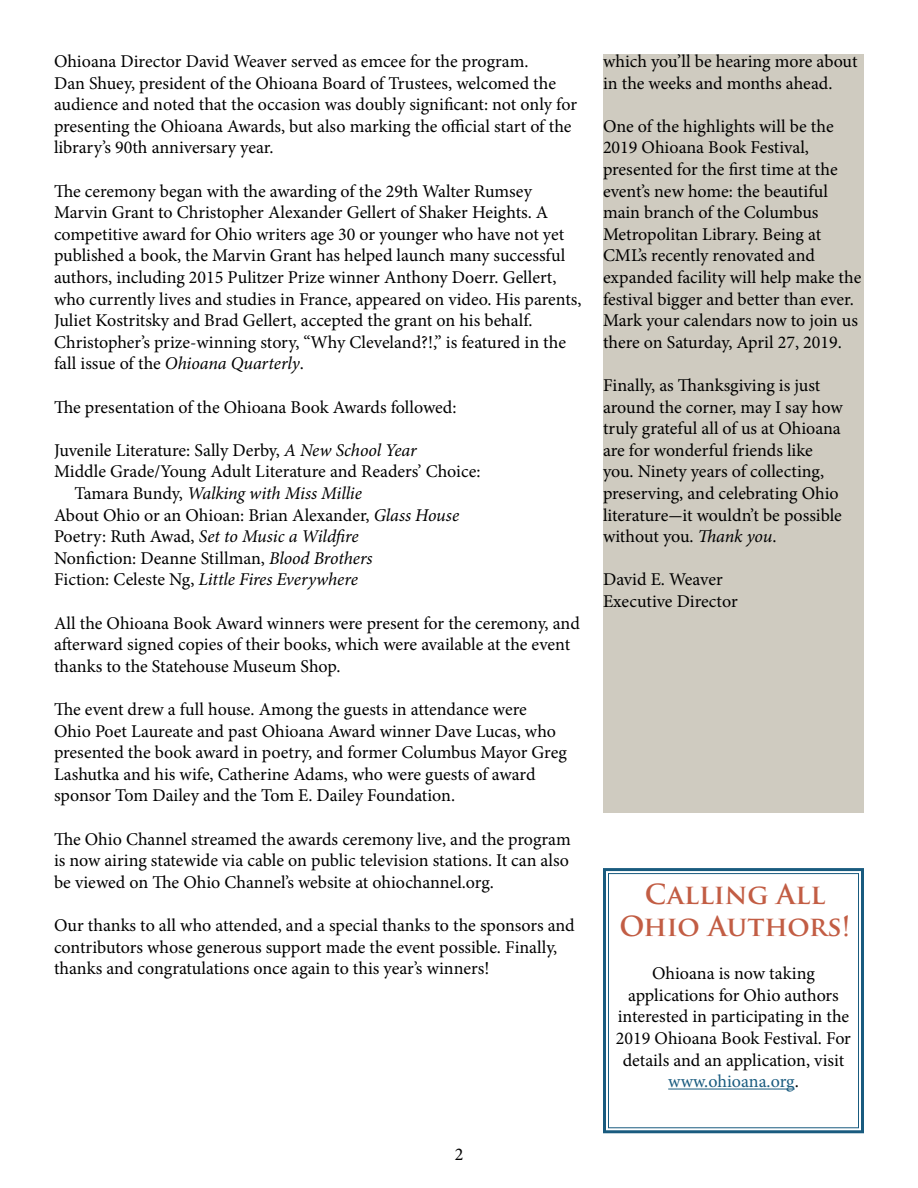
<style>
.page{position:relative;width:918px;height:1188px;background:#fff}
.page>*{position:absolute;margin:0;border:0;box-sizing:border-box;transform-origin:0 0}
.t1{font:700 27px/32.4px "Trajan Pro";color:#c25d44;text-align:center}
.t2{font:18px/21.6px "Minion Pro";letter-spacing:-.005em;color:#000}
.t3{font:italic 18px "Minion Pro";letter-spacing:-.01em;color:#000}
.s1{font-style:italic}
.s2{font-style:normal}
.s3{font-family:"Sentinel"}
.s4{color:#195b7f}
</style>
<div class="page">
<div style="left:603px;top:54px;width:261px;height:758px;background:#cfcbc0"></div>
<svg style="left:603px;top:868px;width:261px;height:266px"></svg>
<div style="left:608px;top:873px;width:251px;height:255px;border:1px solid #195b7f"></div>
<p class="t2" style="left:54px;top:51px;width:525px">Ohioana Director David Weaver served as emcee for the program.<br>Dan Shuey, president of the Ohioana Board of Trustees, welcomed the audience and noted that the occasion was doubly significant: not only for presenting the Ohioana Awards, but also marking the official start of the library’s 90th anniversary year.</p>
<p class="t2" style="left:54px;top:180px;width:529px">The ceremony began with the awarding of the 29th Walter Rumsey Marvin Grant to Christopher Alexander Gellert of Shaker Heights. A competitive award for Ohio writers age 30 or younger who have not yet published a book, the Marvin Grant has helped launch many successful authors, including 2015 Pulitzer Prize winner Anthony Doerr. Gellert, who currently lives and studies in France, appeared on video. His parents, Juliet Kostritsky and Brad Gellert, accepted the grant on his behalf.<br>Christopher’s prize-winning story, “Why Cleveland?!,” is featured in the fall issue of the <span class="s1">Ohioana Quarterly</span>.</p>
<p class="t2" style="left:54px;top:396px;width:404px">The presentation of the Ohioana Book Awards followed:</p>
<p class="t2" style="left:54px;top:439px;width:364px">Juvenile Literature: Sally Derby, <span class="s1">A New School Year</span></p>
<p class="t2" style="left:54px;top:461px;width:428px">Middle Grade/Young Adult Literature and Readers’ Choice:</p>
<p class="t3" style="left:74px;top:481px;width:289px"><span class="s2">Tamara Bundy,</span> Walking with Miss Millie</p>
<p class="t2" style="left:54px;top:504px;width:407px">About Ohio or an Ohioan: Brian Alexander, <span class="s1">Glass House</span></p>
<p class="t3" style="left:54px;top:524px;width:306px"><span class="s2">Poetry: Ruth Awad,</span> Set to Music a Wildfire</p>
<p class="t2" style="left:54px;top:547px;width:320px">Nonfiction: Deanne Stillman, <span class="s1">Blood Brothers</span></p>
<p class="t3" style="left:54px;top:567px;width:305px"><span class="s2">Fiction: Celeste Ng,</span> Little Fires Everywhere</p>
<p class="t2" style="left:54px;top:612px;width:527px">All the Ohioana Book Award winners were present for the ceremony, and afterward signed copies of their books, which were available at the event thanks to the Statehouse Museum Shop.</p>
<p class="t2" style="left:54px;top:699px;width:514px">The event drew a full house. Among the guests in attendance were Ohio Poet Laureate and past Ohioana Award winner Dave Lucas, who presented the book award in poetry, and former Columbus Mayor Greg Lashutka and his wife, Catherine Adams, who were guests of award sponsor Tom Dailey and the Tom E. Dailey Foundation.</p>
<p class="t2" style="left:54px;top:828px;width:518px;text-align:justify">The Ohio Channel streamed the awards ceremony live, and the program is now airing statewide via cable on public television stations. It can also be viewed on The Ohio Channel’s website at ohiochannel.org.</p>
<p class="t2" style="left:54px;top:915px;width:522px">Our thanks to all who attended, and a special thanks to the sponsors and contributors whose generous support made the event possible. Finally, thanks and congratulations once again to this year’s winners!</p>
<p class="t2" style="left:603px;top:51px;width:256px">which you’ll be hearing more about in the weeks and months ahead.</p>
<p class="t2" style="left:603px;top:115px;width:260px">One of the highlights will be the<br>2019 Ohioana Book Festival, presented for the first time at the event’s new home: the beautiful main branch of the Columbus<br>Metropolitan Library. Being at<br>CML’s recently renovated and expanded facility will help make the festival bigger and better than ever.<br>Mark your calendars now to join us there on Saturday, April 27, 2019.</p>
<p class="t2" style="left:603px;top:375px;width:241px">Finally, as Thanksgiving is just around the corner, may I say how truly grateful all of us at Ohioana are for wonderful friends like you. Ninety years of collecting, preserving, and celebrating Ohio literature<span class="s3">—</span>it wouldn’t be possible without you. <span class="s1">Thank you</span>.</p>
<p class="t2" style="left:603px;top:569px;width:136px">David E. Weaver<br>Executive Director</p>
<h1 class="t1" style="left:620px;top:878px;width:232px">Calling All<br>Ohio Authors!</h1>
<p class="t2" style="left:616px;top:963px;width:237px;text-align:center">Ohioana is now taking applications for Ohio authors interested in participating in the<br>2019 Ohioana Book Festival. For details and an application, visit <span class="s4">www.ohioana.org</span>.</p>
<p class="t2" style="left:455px;top:1143px;width:10px">2</p>
</div>
